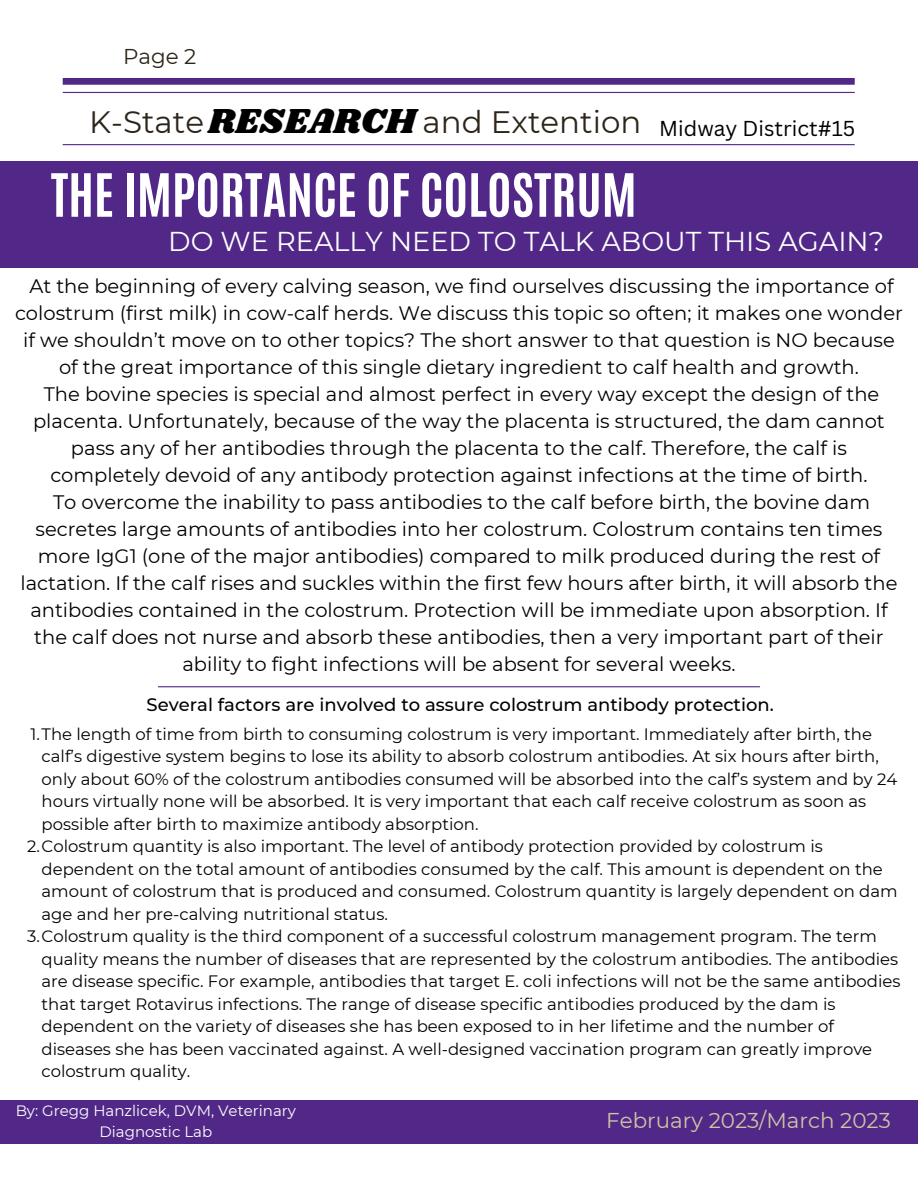
<style>
.page{position:relative;width:918px;height:1188px;background:#fff}
.page>*{position:absolute;margin:0;border:0;box-sizing:border-box;transform-origin:0 0}
.t1{font:700 50.7px "Antonio";color:#fff}
.t2{font:36px "Shrikhand";color:#000}
.t3{font:30.9px "Montserrat";color:#2d2519}
.t4{font:27.3px "Montserrat";color:#fff}
.t5{font:21.45px "Montserrat";color:#cfc3a4}
.t6{font:21.45px "Montserrat";color:#2d2519}
.t7{font:21px "Canva Sans";color:#000}
.t8{font:19.5px/27px "Montserrat";color:#000;text-align:center}
.t9{font:500 18px "Montserrat";color:#000}
.t10{font:16.5px "Montserrat";color:#000}
.t11{font:15px/20.2px "Montserrat";color:#fff;text-align:center}
</style>
<div class="page">
<div style="left:63px;top:78px;width:792px;height:7px;background:#512888"></div>
<hr style="left:63px;top:92px;width:792px;height:1px;background:#512888">
<hr style="left:63px;top:144px;width:792px;height:1px;background:#512888">
<div style="left:0;top:161px;width:918px;height:106px;background:#512888"></div>
<div style="left:0;top:1100px;width:918px;height:43px;background:#512888"></div>
<hr style="left:158px;top:686px;width:602px;height:1px;background:#512888">
<h3 class="t6" style="left:123px;top:44px;width:75px">Page 2</h3>
<h2 class="t2" style="left:208px;top:96px;width:209px">RESEARCH</h2>
<p class="t7" style="left:659px;top:114px;width:197px">Midway District#15</p>
<h3 class="t3" style="left:89px;top:103px;width:116px">K-State</h3>
<h3 class="t3" style="left:423px;top:103px;width:220px">and Extention</h3>
<h1 class="t1" style="left:51px;top:159px;width:587px">THE IMPORTANCE OF COLOSTRUM</h1>
<h3 class="t4" style="left:168px;top:224px;width:718px">DO WE REALLY NEED TO TALK ABOUT THIS AGAIN?</h3>
<p class="t8" style="left:15px;top:273px;width:889px">At the beginning of every calving season, we find ourselves discussing the importance of colostrum (first milk) in cow-calf herds. We discuss this topic so often; it makes one wonder if we shouldn’t move on to other topics? The short answer to that question is NO because of the great importance of this single dietary ingredient to calf health and growth.<br>The bovine species is special and almost perfect in every way except the design of the placenta. Unfortunately, because of the way the placenta is structured, the dam cannot pass any of her antibodies through the placenta to the calf. Therefore, the calf is completely devoid of any antibody protection against infections at the time of birth.<br>To overcome the inability to pass antibodies to the calf before birth, the bovine dam secretes large amounts of antibodies into her colostrum. Colostrum contains ten times more IgG1 (one of the major antibodies) compared to milk produced during the rest of lactation. If the calf rises and suckles within the first few hours after birth, it will absorb the antibodies contained in the colostrum. Protection will be immediate upon absorption. If the calf does not nurse and absorb these antibodies, then a very important part of their ability to fight infections will be absent for several weeks.</p>
<p class="t9" style="left:147px;top:694px;width:629px">Several factors are involved to assure colostrum antibody protection.</p>
<p class="t10" style="left:31px;top:724px;width:843px">1.The length of time from birth to consuming colostrum is very important. Immediately after birth, the</p>
<p class="t10" style="left:42px;top:746px;width:839px">calf’s digestive system begins to lose its ability to absorb colostrum antibodies. At six hours after birth,</p>
<p class="t10" style="left:42px;top:769px;width:857px">only about 60% of the colostrum antibodies consumed will be absorbed into the calf’s system and by 24</p>
<p class="t10" style="left:42px;top:791px;width:826px">hours virtually none will be absorbed. It is very important that each calf receive colostrum as soon as</p>
<p class="t10" style="left:42px;top:814px;width:438px">possible after birth to maximize antibody absorption.</p>
<p class="t10" style="left:27px;top:836px;width:797px">2.Colostrum quantity is also important. The level of antibody protection provided by colostrum is</p>
<p class="t10" style="left:42px;top:859px;width:843px">dependent on the total amount of antibodies consumed by the calf. This amount is dependent on the</p>
<p class="t10" style="left:42px;top:881px;width:858px">amount of colostrum that is produced and consumed. Colostrum quantity is largely dependent on dam</p>
<p class="t10" style="left:42px;top:904px;width:348px">age and her pre-calving nutritional status.</p>
<p class="t10" style="left:27px;top:926px;width:851px">3.Colostrum quality is the third component of a successful colostrum management program. The term</p>
<p class="t10" style="left:42px;top:949px;width:858px">quality means the number of diseases that are represented by the colostrum antibodies. The antibodies</p>
<p class="t10" style="left:42px;top:971px;width:860px">are disease specific. For example, antibodies that target E. coli infections will not be the same antibodies</p>
<p class="t10" style="left:42px;top:994px;width:795px">that target Rotavirus infections. The range of disease specific antibodies produced by the dam is</p>
<p class="t10" style="left:42px;top:1016px;width:794px">dependent on the variety of diseases she has been exposed to in her lifetime and the number of</p>
<p class="t10" style="left:42px;top:1039px;width:832px">diseases she has been vaccinated against. A well-designed vaccination program can greatly improve</p>
<p class="t10" style="left:42px;top:1061px;width:150px">colostrum quality.</p>
<p class="t11" style="left:16px;top:1101px;width:282px">By: Gregg Hanzlicek, DVM, Veterinary<br>Diagnostic Lab</p>
<h3 class="t5" style="left:606px;top:1108px;width:286px">February 2023/March 2023</h3>
</div>
